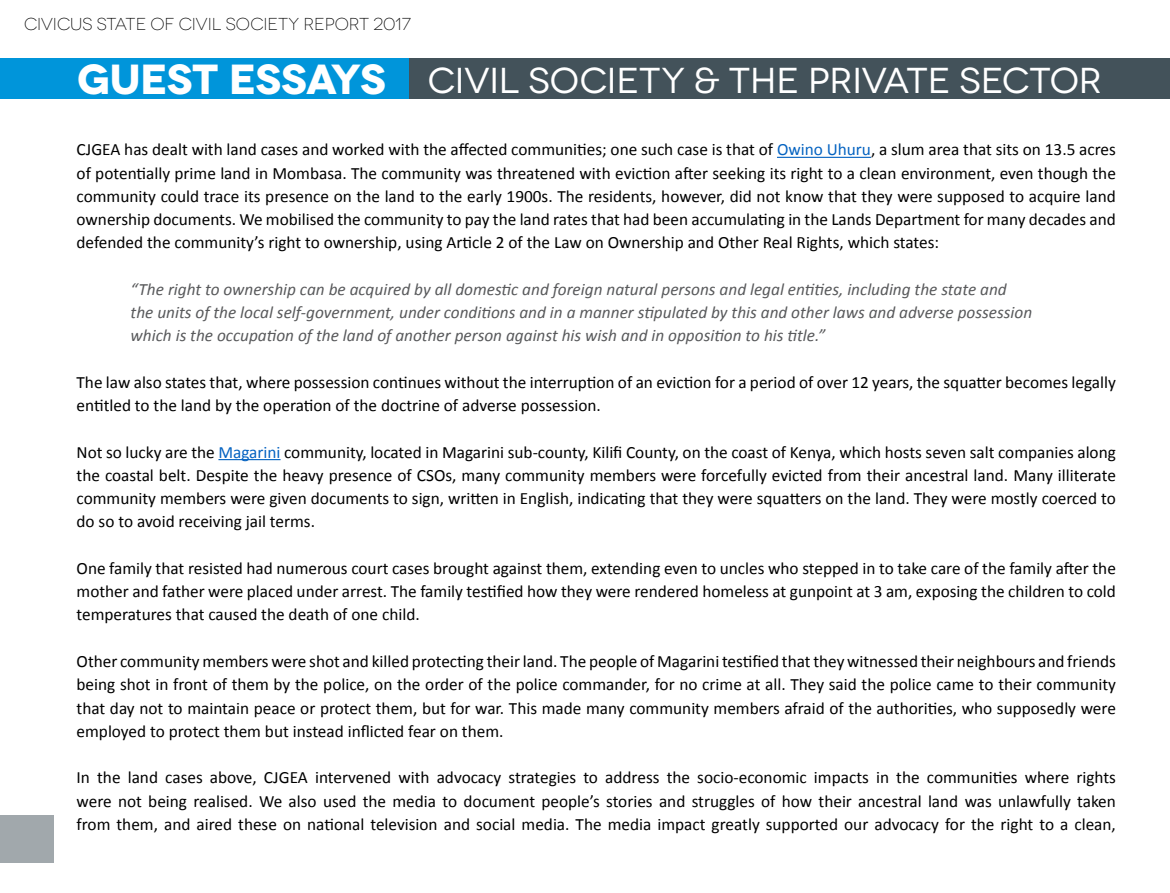
<style>
.page{position:relative;width:1170px;height:893px;background:#fff}
.page>*{position:absolute;margin:0;border:0;box-sizing:border-box;transform-origin:0 0}
.t1{font:36px "Novecentowide";color:#fff}
.t2{font:17.25px/23.2px "Calibri";color:#000;text-align:justify}
.t3{font:italic 17.25px/23.2px "Calibri";color:#58595b}
.t4{font:300 17.25px "Novecentowide";letter-spacing:-.005em;color:#000}
.s1{font-weight:700;font-size:42px}
.s2{color:#0563c1}
</style>
<div class="page">
<div style="left:400px;top:59px;width:769px;height:40px;background:#43525a"></div>
<div style="left:0;top:815px;width:54px;height:47px;background:#a1a8ac"></div>
<div style="left:0;top:59px;width:408px;height:40px;background:#0095da"></div>
<hr style="left:777px;top:157px;width:93px;height:1px;background:#0563c1">
<hr style="left:218px;top:459px;width:62px;height:1px;background:#0563c1">
<hr style="left:1169px;top:59px;width:1px;height:40px;background:#43525a">
<p class="t4" style="left:24px;top:14px;width:388px">CIVICUS STATE OF CIVIL SOCIETY REPORT 2017</p>
<h1 class="t1" style="left:77px;top:59px;width:1026px"><span class="s1">GUEST ESSAYS</span> CIVIL SOCIETY &amp; THE PRIVATE SECTOR</h1>
<p class="t2" style="left:77px;top:138px;width:1040px">CJGEA has dealt with land cases and worked with the affected communities; one such case is that of <span class="s2">Owino Uhuru</span>, a slum area that sits on 13.5 acres of potentially prime land in Mombasa. The community was threatened with eviction after seeking its right to a clean environment, even though the community could trace its presence on the land to the early 1900s. The residents, however, did not know that they were supposed to acquire land ownership documents. We mobilised the community to pay the land rates that had been accumulating in the Lands Department for many decades and defended the community’s right to ownership, using Article 2 of the Law on Ownership and Other Real Rights, which states:</p>
<p class="t3" style="left:131px;top:277px;width:903px">“The right to ownership can be acquired by all domestic and foreign natural persons and legal entities, including the state and the units of the local self-government, under conditions and in a manner stipulated by this and other laws and adverse possession which is the occupation of the land of another person against his wish and in opposition to his title.”</p>
<p class="t2" style="left:77px;top:371px;width:1040px">The law also states that, where possession continues without the interruption of an eviction for a period of over 12 years, the squatter becomes legally entitled to the land by the operation of the doctrine of adverse possession.</p>
<p class="t2" style="left:77px;top:440px;width:1040px">Not so lucky are the <span class="s2">Magarini</span> community, located in Magarini sub-county, Kilifi County, on the coast of Kenya, which hosts seven salt companies along the coastal belt. Despite the heavy presence of CSOs, many community members were forcefully evicted from their ancestral land. Many illiterate community members were given documents to sign, written in English, indicating that they were squatters on the land. They were mostly coerced to do so to avoid receiving jail terms.</p>
<p class="t2" style="left:77px;top:557px;width:1040px">One family that resisted had numerous court cases brought against them, extending even to uncles who stepped in to take care of the family after the mother and father were placed under arrest. The family testified how they were rendered homeless at gunpoint at 3 am, exposing the children to cold temperatures that caused the death of one child.</p>
<p class="t2" style="left:77px;top:650px;width:1040px">Other community members were shot and killed protecting their land. The people of Magarini testified that they witnessed their neighbours and friends being shot in front of them by the police, on the order of the police commander, for no crime at all. They said the police came to their community that day not to maintain peace or protect them, but for war. This made many community members afraid of the authorities, who supposedly were employed to protect them but instead inflicted fear on them.</p>
<p class="t2" style="left:77px;top:766px;width:1040px">In the land cases above, CJGEA intervened with advocacy strategies to address the socio-economic impacts in the communities where rights were not being realised. We also used the media to document people’s stories and struggles of how their ancestral land was unlawfully taken from them, and aired these on national television and social media. The media impact greatly supported our advocacy for the right to a clean,</p>
</div>
